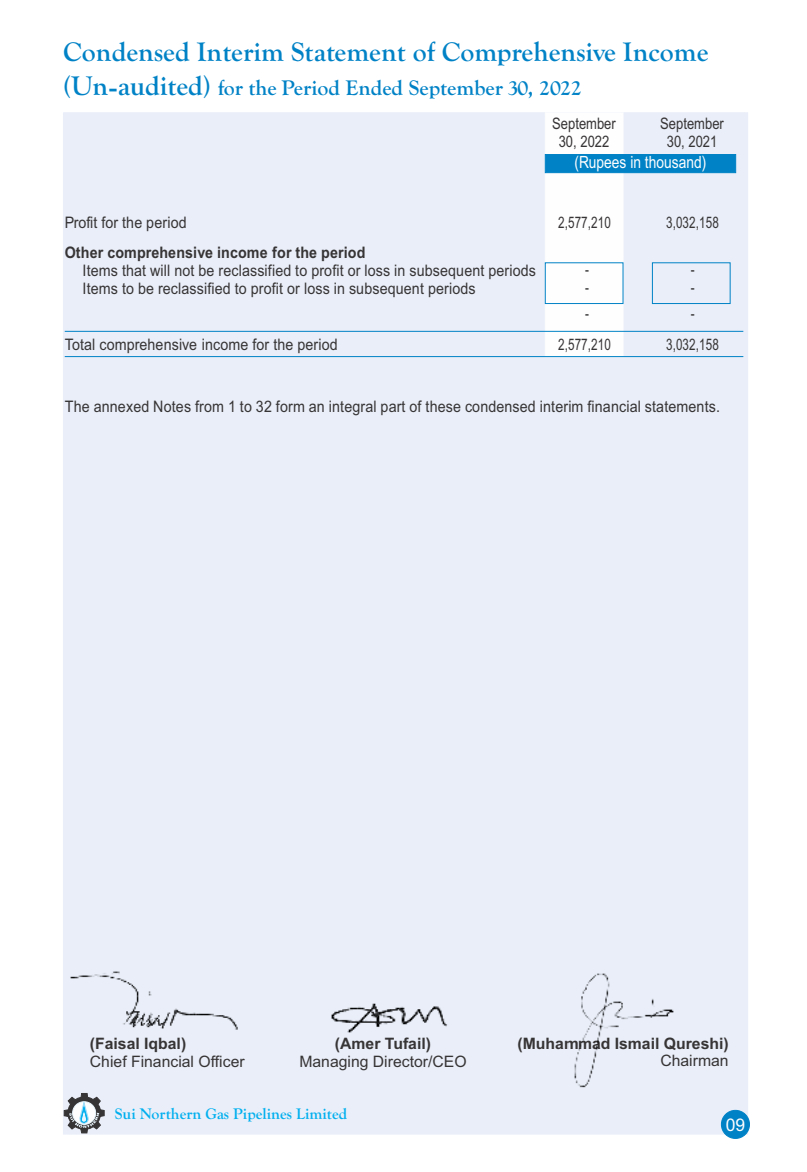
<style>
.page{position:relative;width:807px;height:1172px;background:#fff}
.page>*{position:absolute;margin:0;border:0;box-sizing:border-box;transform-origin:0 0}
.t1{font:700 27.82px "Goudy Old Style T";color:#0082c6}
.t2{font:700 21.88px "Goudy Old Style T";color:#0082c6}
.t3{font:17.5px "Arial";color:#fefefe}
.t4{font:16.8px "Arial Narrow";color:#fefefe}
.t5{font:15.92px/17.7px "Arial";letter-spacing:.01em;color:#373435;scale:.9 1}
.t6{font:15.92px/17.3px "Arial Narrow";color:#373435;scale:.9 1}
.t7{font:700 15.92px "Arial";letter-spacing:.01em;color:#373435;scale:.9 1}
.t8{font:15.92px/18px "Arial Narrow";color:#373435;text-align:center}
.t9{font:700 15.92px "Goudy Old Style T";color:#00afef}
.t10{font:15.75px "Arial";color:#373435}
.t11{font:700 15.75px "Arial";color:#373435}
.s1{font-size:27.82px}
.s2{font-family:"Heavenetica Cond 6 Med SH";font-weight:400;font-size:27.82px}
</style>
<div class="page">
<div style="left:63px;top:113px;width:684px;height:1021px;background:#e9eef8"></div>
<hr style="left:65px;top:331px;width:678px;height:1px;background:#0082c6">
<hr style="left:65px;top:356px;width:678px;height:1px;background:#0082c6">
<svg style="left:544px;top:112px;width:192px;height:246px"></svg>
<svg style="left:64px;top:1089px;width:40px;height:44px"></svg>
<div style="left:720px;top:1110px;width:29px;height:29px;background:#0082c6;border:1px solid #0082c6;border-radius:50%"></div>
<img style="left:70px;top:971px;width:168px;height:59px">
<img style="left:331px;top:1003px;width:117px;height:30px">
<img style="left:574px;top:973px;width:100px;height:115px">
<h1 class="t1" style="left:63px;top:36px;width:646px">Condensed Interim Statement of Comprehensive Income</h1>
<h2 class="t2" style="left:63px;top:76px;width:520px"><span class="s1">(Un</span><span class="s2">-</span><span class="s1">audited)</span> for the Period Ended September 30, 2022</h2>
<p class="t8" style="left:660px;top:115px;width:65px">September<br>30, 2021</p>
<p class="t8" style="left:552px;top:115px;width:65px">September<br>30, 2022</p>
<p class="t5" style="left:65px;top:215px;width:137px">Profit for the period</p>
<p class="t7" style="left:65px;top:247px;width:335px">Other comprehensive income for the period</p>
<p class="t5" style="left:83px;top:263px;width:505px">Items that will not be reclassified to profit or loss in subsequent periods<br>Items to be reclassified to profit or loss in subsequent periods</p>
<p class="t5" style="left:65px;top:337px;width:305px">Total comprehensive income for the period</p>
<p class="t4" style="left:574px;top:156px;width:133px">(Rupees in thousand)</p>
<p class="t6" style="left:558px;top:216px;width:60px">2,577,210</p>
<p class="t6" style="left:666px;top:216px;width:60px">3,032,158</p>
<p class="t6" style="left:585px;top:262px;width:6px">- -</p>
<p class="t6" style="left:585px;top:306px;width:6px">-</p>
<p class="t6" style="left:690px;top:262px;width:6px">- -</p>
<p class="t6" style="left:690px;top:306px;width:6px">-</p>
<p class="t6" style="left:558px;top:337px;width:60px">2,577,210</p>
<p class="t6" style="left:666px;top:337px;width:60px">3,032,158</p>
<p class="t5" style="left:65px;top:399px;width:729px">The annexed Notes from 1 to 32 form an integral part of these condensed interim financial statements.</p>
<p class="t11" style="left:90px;top:1038px;width:98px">(Faisal Iqbal)</p>
<p class="t10" style="left:90px;top:1055px;width:156px">Chief Financial Officer</p>
<p class="t11" style="left:335px;top:1038px;width:97px">(Amer Tufail)</p>
<p class="t10" style="left:299px;top:1055px;width:169px">Managing Director/CEO</p>
<p class="t9" style="left:115px;top:1104px;width:234px">Sui Northern Gas Pipelines Limited</p>
<p class="t11" style="left:517px;top:1037px;width:212px">(Muhammad Ismail Qureshi)</p>
<p class="t10" style="left:660px;top:1055px;width:70px">Chairman</p>
<p class="t3" style="left:725px;top:1118px;width:21px">09</p>
</div>
